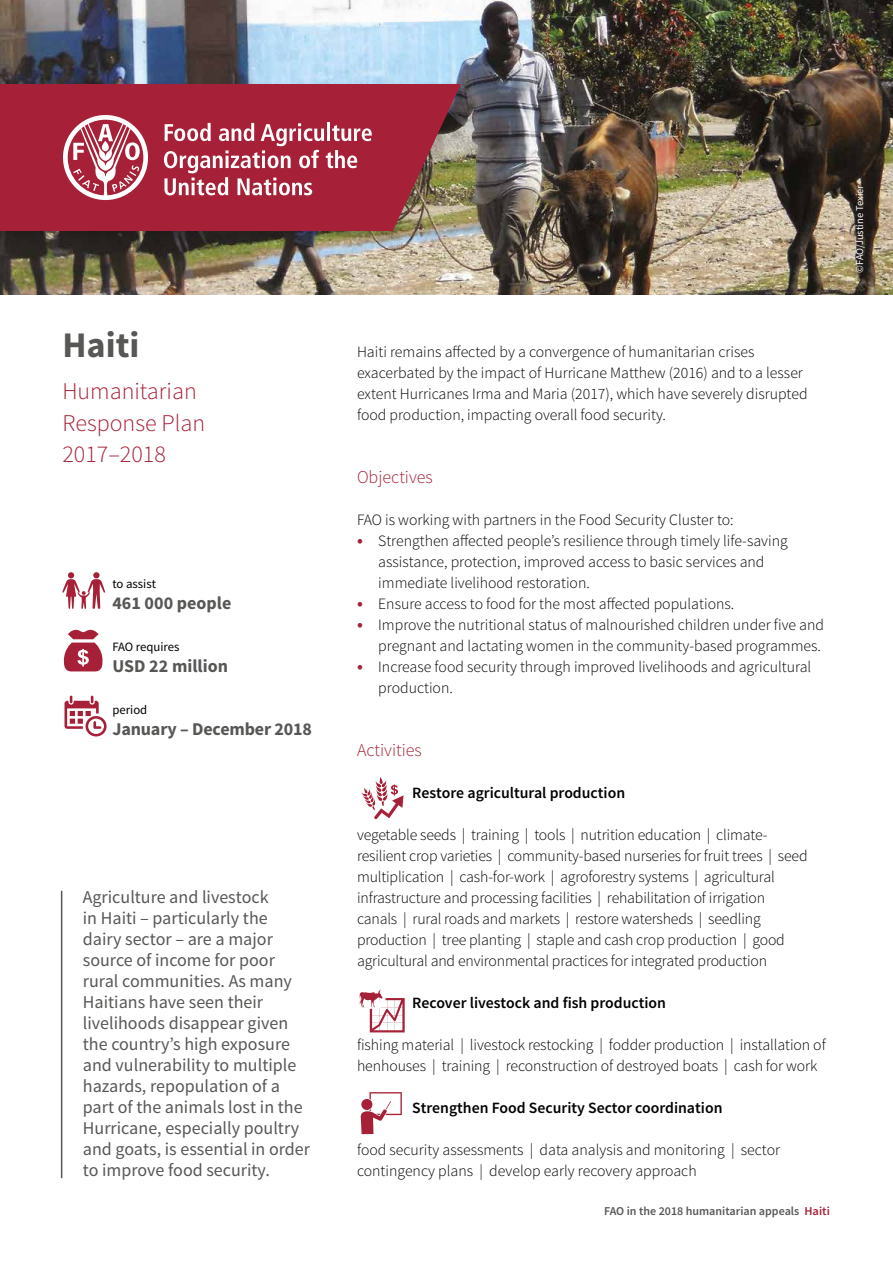
<style>
.page{position:relative;width:893px;height:1263px;background:#fff}
.page>*{position:absolute;margin:0;border:0;box-sizing:border-box;transform-origin:0 0}
.t1{font:700 36px "Source Sans Pro";color:#575756}
.t2{font:300 24px/31.5px "Source Sans Pro";color:#a62137}
.t3{font:18px/21px "Source Sans Pro";color:#575756}
.t4{font:700 18px "Source Sans Pro";letter-spacing:-.005em;color:#575756}
.t5{font:300 18px "Source Sans Pro";color:#a62137}
.t6{font:300 15.75px/21px "Source Sans Pro";letter-spacing:-.005em;color:#000}
.t7{font:600 15.75px "Source Sans Pro";color:#000}
.t8{font:12.75px "Source Sans Pro";color:#000}
.t9{font:600 12px "Source Sans Pro";color:#575756}
.t10{font:10.5px "Source Sans Pro";color:#fff}
.s1{font-weight:600;font-size:18px;color:#a62137}
.s2{color:#a62137}
</style>
<div class="page">
<svg style="left:63px;top:629px;width:40px;height:42px"></svg>
<svg style="left:65px;top:696px;width:42px;height:40px"></svg>
<svg style="left:62px;top:572px;width:43px;height:37px"></svg>
<img style="left:0;top:0;width:893px;height:294px">
<div style="left:0;top:80px;width:473px;height:164px;background:#000;opacity:.16"></div>
<svg style="left:0;top:84px;width:461px;height:147px;background:#a22b3c"></svg>
<svg style="left:63px;top:115px;width:85px;height:85px"></svg>
<svg style="left:164px;top:123px;width:208px;height:72px"></svg>
<svg style="left:361px;top:777px;width:42px;height:42px"></svg>
<svg style="left:360px;top:989px;width:45px;height:43px"></svg>
<svg style="left:360px;top:1092px;width:42px;height:42px"></svg>
<hr style="left:61px;top:891px;width:1px;height:287px;background:#575756">
<h1 class="t1" style="left:62px;top:322px;width:79px">Haiti</h1>
<h2 class="t2" style="left:62px;top:375px;width:144px">Humanitarian<br>Response Plan<br>2017–2018</h2>
<p class="t8" style="left:112px;top:576px;width:45px">to assist</p>
<p class="t4" style="left:112px;top:591px;width:120px">461 000 people</p>
<p class="t8" style="left:112px;top:639px;width:69px">FAO requires</p>
<p class="t4" style="left:112px;top:654px;width:117px">USD 22 million</p>
<p class="t8" style="left:112px;top:702px;width:36px">period</p>
<p class="t4" style="left:112px;top:717px;width:201px">January – December 2018</p>
<p class="t3" style="left:83px;top:887px;width:229px">Agriculture and livestock<br>in Haiti – particularly the dairy sector – are a major source of income for poor rural communities. As many<br>Haitians have seen their livelihoods disappear given the country’s high exposure and vulnerability to multiple hazards, repopulation of a part of the animals lost in the<br>Hurricane, especially poultry and goats, is essential in order to improve food security.</p>
<p class="t10" style="left:853px;top:273px;width:90px;rotate:-90deg">©FAO/Justine Texier</p>
<p class="t6" style="left:357px;top:341px;width:452px">Haiti remains affected by a convergence of humanitarian crises exacerbated by the impact of Hurricane Matthew (2016) and to a lesser extent Hurricanes Irma and Maria (2017), which have severely disrupted food production, impacting overall food security.</p>
<p class="t5" style="left:357px;top:466px;width:77px">Objectives</p>
<p class="t6" style="left:357px;top:509px;width:378px">FAO is working with partners in the Food Security Cluster to:</p>
<p class="t6" style="left:378px;top:530px;width:411px;text-indent:-21px"><span class="s1">•</span> Strengthen affected people’s resilience through timely life-saving assistance, protection, improved access to basic services and immediate livelihood restoration.</p>
<p class="t6" style="left:357px;top:593px;width:379px"><span class="s1">•</span> Ensure access to food for the most affected populations.</p>
<p class="t6" style="left:357px;top:614px;width:469px;text-align:right"><span class="s1">•</span> Improve the nutritional status of malnourished children under five and pregnant and lactating women in the community-based programmes.</p>
<p class="t6" style="left:378px;top:656px;width:434px;text-indent:-21px"><span class="s1">•</span> Increase food security through improved livelihoods and agricultural production.</p>
<p class="t5" style="left:357px;top:739px;width:66px">Activities</p>
<p class="t7" style="left:412px;top:783px;width:214px">Restore agricultural production</p>
<p class="t6" style="left:357px;top:824px;width:452px">vegetable seeds | training | tools | nutrition education | climate&shy;resilient crop varieties | community-based nurseries for fruit trees | seed multiplication | cash-for-work | agroforestry systems | agricultural infrastructure and processing facilities | rehabilitation of irrigation canals | rural roads and markets | restore watersheds | seedling production | tree planting | staple and cash crop production | good agricultural and environmental practices for integrated production</p>
<p class="t7" style="left:412px;top:993px;width:255px">Recover livestock and fish production</p>
<p class="t6" style="left:357px;top:1034px;width:470px">fishing material | livestock restocking | fodder production | installation of henhouses | training | reconstruction of destroyed boats | cash for work</p>
<p class="t7" style="left:412px;top:1098px;width:312px">Strengthen Food Security Sector coordination</p>
<p class="t6" style="left:357px;top:1139px;width:425px">food security assessments | data analysis and monitoring | sector contingency plans | develop early recovery approach</p>
<p class="t9" style="left:604px;top:1203px;width:227px">FAO in the 2018 humanitarian appeals <span class="s2">Haiti</span></p>
</div>
